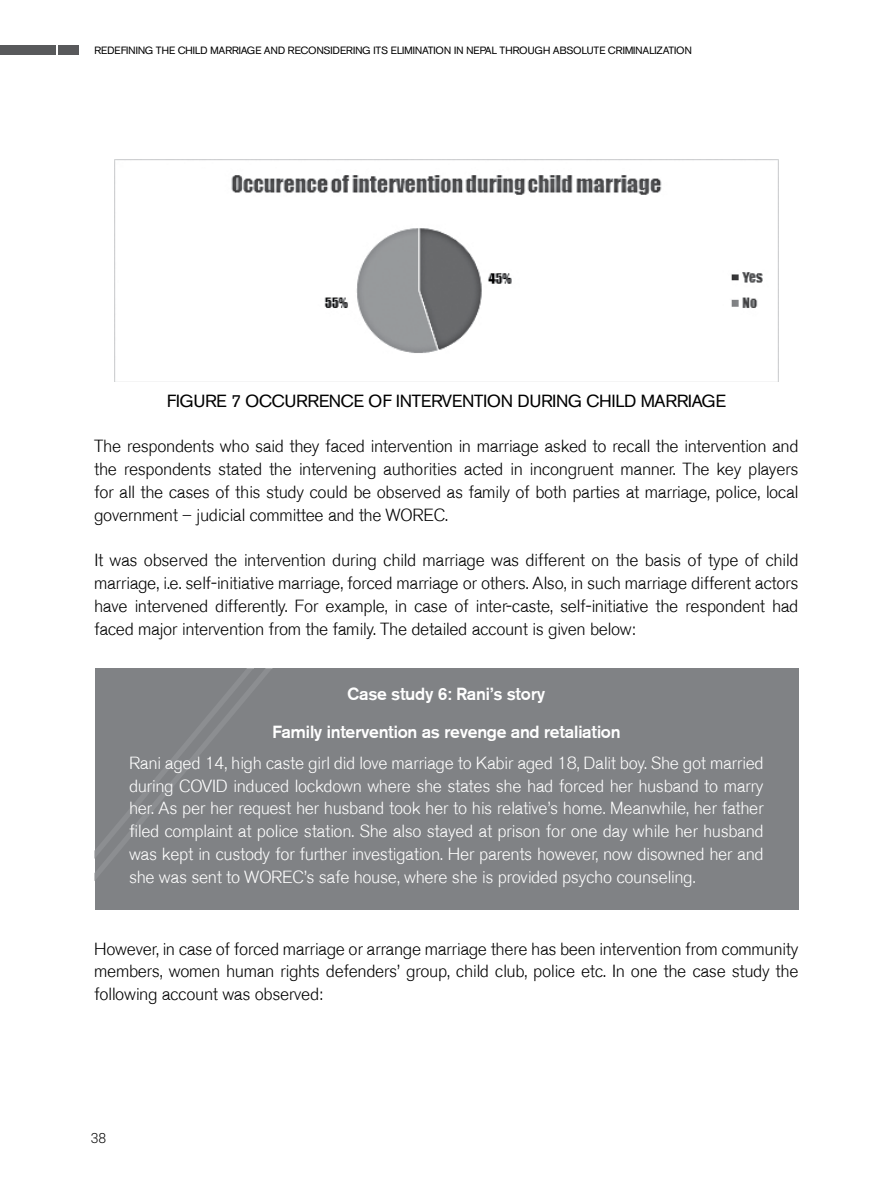
<style>
.page{position:relative;width:893px;height:1191px;background:#fff}
.page>*{position:absolute;margin:0;border:0;box-sizing:border-box;transform-origin:0 0}
.t1{font:300 17.5px/22.8px "A750 Sans";color:#000;text-align:justify}
.t2{font:300 17.5px/22.8px "A750 Sans";color:#fff;text-align:justify}
.t3{font:500 17.5px "A750 Sans";color:#fff}
.t4{font:17.5px "A750 Sans";color:#000}
.t5{font:300 14px "Roboto";color:#000}
.t6{font:10.5px "A750 Sans";color:#000}
</style>
<div class="page">
<div style="left:0;top:45px;width:79px;height:10px;background:#58595b"></div>
<svg style="left:56px;top:45px;width:2px;height:10px"></svg>
<div style="left:94px;top:668px;width:704px;height:242px;background:#808285"></div>
<svg style="left:94px;top:668px;width:178px;height:213px"></svg>
<img style="left:114px;top:159px;width:664px;height:223px">
<p class="t6" style="left:94px;top:45px;width:599px">REDEFINING THE CHILD MARRIAGE AND RECONSIDERING ITS ELIMINATION IN NEPAL THROUGH ABSOLUTE CRIMINALIZATION</p>
<p class="t4" style="left:167px;top:391px;width:560px">FIGURE 7 OCCURRENCE OF INTERVENTION DURING CHILD MARRIAGE</p>
<p class="t1" style="left:94px;top:435px;width:705px">The respondents who said they faced intervention in marriage asked to recall the intervention and the respondents stated the intervening authorities acted in incongruent manner. The key players for all the cases of this study could be observed as family of both parties at marriage, police, local government – judicial committee and the WOREC.</p>
<p class="t1" style="left:94px;top:549px;width:705px">It was observed the intervention during child marriage was different on the basis of type of child marriage, i.e. self-initiative marriage, forced marriage or others. Also, in such marriage different actors have intervened differently. For example, in case of inter-caste, self-initiative the respondent had faced major intervention from the family. The detailed account is given below:</p>
<p class="t3" style="left:348px;top:683px;width:199px">Case study 6: Rani’s story</p>
<p class="t3" style="left:272px;top:722px;width:350px">Family intervention as revenge and retaliation</p>
<p class="t2" style="left:129px;top:752px;width:636px">Rani aged 14, high caste girl did love marriage to Kabir aged 18, Dalit boy. She got married during COVID induced lockdown where she states she had forced her husband to marry her. As per her request her husband took her to his relative’s home. Meanwhile, her father filed complaint at police station. She also stayed at prison for one day while her husband was kept in custody for further investigation. Her parents however, now disowned her and she was sent to WOREC’s safe house, where she is provided psycho counseling.</p>
<p class="t1" style="left:94px;top:937px;width:705px">However, in case of forced marriage or arrange marriage there has been intervention from community members, women human rights defenders’ group, child club, police etc. In one the case study the following account was observed:</p>
<p class="t5" style="left:91px;top:1128px;width:17px">38</p>
</div>
